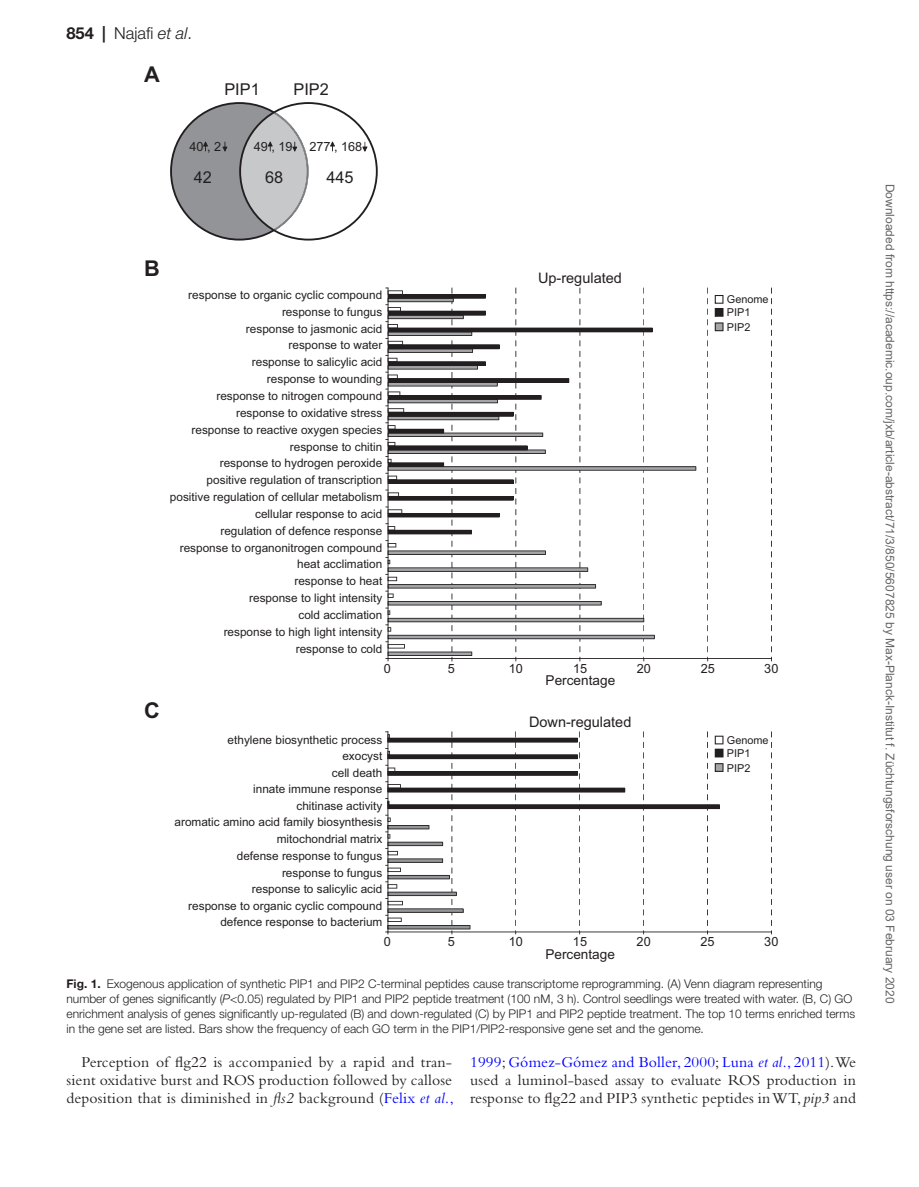
<style>
.page{position:relative;width:919px;height:1187px;background:#fff}
.page>*{position:absolute;margin:0;border:0;box-sizing:border-box;transform-origin:0 0}
.t1{font:700 21.75px "Arial";color:#231f20}
.t2{font:300 16.5px "Helvetica Neue LT Std";color:#231f20}
.t3{font:16.35px "Arial";color:#231f20}
.t4{font:15.75px/18px "Bembo Std";letter-spacing:.01em;color:#231f20;text-align:justify}
.t5{font:14.55px "Arial";color:#231f20}
.t6{font:13.65px "Arial";color:#231f20}
.t7{font:12.75px "Arial";color:#231f20}
.t8{font:300 12px/15px "Helvetica Neue LT Std";color:#231f20}
.t9{font:12px "Arial";color:#666}
.t10{font:11.85px "Arial";color:#231f20}
.t11{font:10.95px "Arial";color:#231f20}
.s1{font-weight:700}
.s2{font-style:italic}
.s3{color:#00f}
.s4{font-style:italic;color:#00f}
</style>
<div class="page">
<hr style="left:387px;top:658px;width:385px;height:1px;background:#231f20">
<svg style="left:707px;top:288px;width:1px;height:373px"></svg>
<svg style="left:771px;top:288px;width:1px;height:373px"></svg>
<svg style="left:385px;top:287px;width:311px;height:374px"></svg>
<svg style="left:714px;top:295px;width:9px;height:36px"></svg>
<hr style="left:387px;top:931px;width:384px;height:1px;background:#231f20">
<svg style="left:771px;top:731px;width:1px;height:203px"></svg>
<svg style="left:385px;top:731px;width:338px;height:203px"></svg>
<svg style="left:170px;top:102px;width:208px;height:138px"></svg>
<h2 class="t2" style="left:66px;top:23px;width:127px"><span class="s1">854 |</span> Najafi <span class="s2">et al</span>.</h2>
<h1 class="t1" style="left:144px;top:59px;width:17px">A</h1>
<h3 class="t3" style="left:224px;top:78px;width:37px">PIP1</h3>
<h3 class="t3" style="left:293px;top:78px;width:37px">PIP2</h3>
<p class="t7" style="left:189px;top:138px;width:33px">40,2</p>
<p class="t7" style="left:254px;top:138px;width:40px">49 ,19</p>
<p class="t7" style="left:309px;top:138px;width:54px">277 , 168</p>
<h3 class="t3" style="left:194px;top:166px;width:20px">42</h3>
<h3 class="t3" style="left:265px;top:166px;width:20px">68</h3>
<h3 class="t3" style="left:326px;top:166px;width:29px">445</h3>
<h1 class="t1" style="left:144px;top:252px;width:17px">B</h1>
<h1 class="t1" style="left:144px;top:694px;width:17px">C</h1>
<p class="t10" style="left:188px;top:286px;width:195px">response to organic cyclic compound</p>
<p class="t10" style="left:282px;top:303px;width:102px">response to fungus</p>
<p class="t10" style="left:246px;top:320px;width:138px">response to jasmonic acid</p>
<p class="t10" style="left:288px;top:337px;width:95px">response to water</p>
<p class="t10" style="left:252px;top:354px;width:132px">response to salicylic acid</p>
<p class="t10" style="left:267px;top:371px;width:117px">response to wounding</p>
<p class="t10" style="left:216px;top:387px;width:167px">response to nitrogen compound</p>
<p class="t10" style="left:236px;top:404px;width:148px">response to oxidative stress</p>
<p class="t10" style="left:191px;top:421px;width:192px">response to reactive oxygen species</p>
<p class="t10" style="left:290px;top:438px;width:94px">response to chitin</p>
<p class="t10" style="left:220px;top:455px;width:164px">response to hydrogen peroxide</p>
<p class="t10" style="left:207px;top:472px;width:177px">positive regulation of transcription</p>
<p class="t10" style="left:170px;top:488px;width:214px">positive regulation of cellular metabolism</p>
<p class="t10" style="left:255px;top:505px;width:129px">cellular response to acid</p>
<p class="t10" style="left:220px;top:522px;width:163px">regulation of defence response</p>
<p class="t10" style="left:180px;top:539px;width:204px">response to organonitrogen compound</p>
<p class="t10" style="left:297px;top:556px;width:87px">heat acclimation</p>
<p class="t10" style="left:294px;top:572px;width:89px">response to heat</p>
<p class="t10" style="left:249px;top:589px;width:135px">response to light intensity</p>
<p class="t10" style="left:298px;top:606px;width:85px">cold acclimation</p>
<p class="t10" style="left:224px;top:623px;width:160px">response to high light intensity</p>
<p class="t10" style="left:296px;top:640px;width:88px">response to cold</p>
<p class="t5" style="left:538px;top:268px;width:85px">Up-regulated</p>
<p class="t11" style="left:726px;top:292px;width:43px">Genome</p>
<p class="t11" style="left:726px;top:305px;width:25px">PIP1</p>
<p class="t11" style="left:726px;top:319px;width:25px">PIP2</p>
<p class="t7" style="left:384px;top:659px;width:9px">0</p>
<p class="t7" style="left:448px;top:659px;width:9px">5</p>
<p class="t7" style="left:508px;top:659px;width:16px">10</p>
<p class="t7" style="left:573px;top:659px;width:16px">15</p>
<p class="t7" style="left:636px;top:659px;width:16px">20</p>
<p class="t7" style="left:700px;top:659px;width:16px">25</p>
<p class="t7" style="left:764px;top:659px;width:16px">30</p>
<p class="t6" style="left:545px;top:670px;width:71px">Percentage</p>
<p class="t10" style="left:227px;top:732px;width:156px">ethylene biosynthetic process</p>
<p class="t10" style="left:342px;top:747px;width:41px">exocyst</p>
<p class="t10" style="left:332px;top:764px;width:52px">cell death</p>
<p class="t10" style="left:253px;top:780px;width:131px">innate immune response</p>
<p class="t10" style="left:296px;top:797px;width:87px">chitinase activity</p>
<p class="t10" style="left:174px;top:813px;width:209px">aromatic amino acid family biosynthesis</p>
<p class="t10" style="left:277px;top:830px;width:107px">mitochondrial matrix</p>
<p class="t10" style="left:237px;top:847px;width:147px">defense response to fungus</p>
<p class="t10" style="left:282px;top:864px;width:102px">response to fungus</p>
<p class="t10" style="left:252px;top:880px;width:132px">response to salicylic acid</p>
<p class="t10" style="left:188px;top:897px;width:195px">response to organic cyclic compound</p>
<p class="t10" style="left:220px;top:914px;width:163px">defence response to bacterium</p>
<p class="t5" style="left:529px;top:711px;width:104px">Down-regulated</p>
<p class="t11" style="left:726px;top:732px;width:43px">Genome</p>
<p class="t11" style="left:726px;top:745px;width:25px">PIP1</p>
<p class="t11" style="left:726px;top:760px;width:25px">PIP2</p>
<p class="t7" style="left:383px;top:932px;width:9px">0</p>
<p class="t7" style="left:448px;top:932px;width:9px">5</p>
<p class="t7" style="left:509px;top:932px;width:16px">10</p>
<p class="t7" style="left:573px;top:932px;width:16px">15</p>
<p class="t7" style="left:636px;top:932px;width:16px">20</p>
<p class="t7" style="left:700px;top:932px;width:16px">25</p>
<p class="t7" style="left:764px;top:932px;width:16px">30</p>
<p class="t6" style="left:545px;top:944px;width:71px">Percentage</p>
<p class="t8" style="left:66px;top:975px;width:790px"><span class="s1">Fig. 1.</span> Exogenous application of synthetic PIP1 and PIP2 C-terminal peptides cause transcriptome reprogramming. (A) Venn diagram representing number of genes significantly (<span class="s2">P</span>&lt;0.05) regulated by PIP1 and PIP2 peptide treatment (100 nM, 3 h). Control seedlings were treated with water. (B, C) GO enrichment analysis of genes significantly up-regulated (B) and down-regulated (C) by PIP1 and PIP2 peptide treatment. The top 10 terms enriched terms in the gene set are listed. Bars show the frequency of each GO term in the PIP1/PIP2-responsive gene set and the genome.</p>
<h3 class="t4" style="left:66px;top:1052px;width:389px;text-indent:15px">Perception of flg22 is accompanied by a rapid and tran&shy;sient oxidative burst and ROS production followed by callose deposition that is diminished in <span class="s2">fls2</span> background (<span class="s3">Felix</span> <span class="s4">et al.</span><span class="s3">,</span></h3>
<h3 class="t4" style="left:470px;top:1052px;width:387px"><span class="s3">1999</span>; <span class="s3">Gómez-Gómez and Boller, 2000</span>; <span class="s3">Luna</span> <span class="s4">et al.</span><span class="s3">, 2011</span>). We used a luminol-based assay to evaluate ROS production in response to flg22 and PIP3 synthetic peptides in WT, <span class="s2">pip3</span> and</h3>
<p class="t9" style="left:894px;top:184px;width:821px;rotate:90deg">Downloaded from https://academic.oup.com/jxb/article-abstract/71/3/850/5607825 by Max-Planck-Institut f. Züchtungsforschung user on 03 February 2020</p>
</div>
